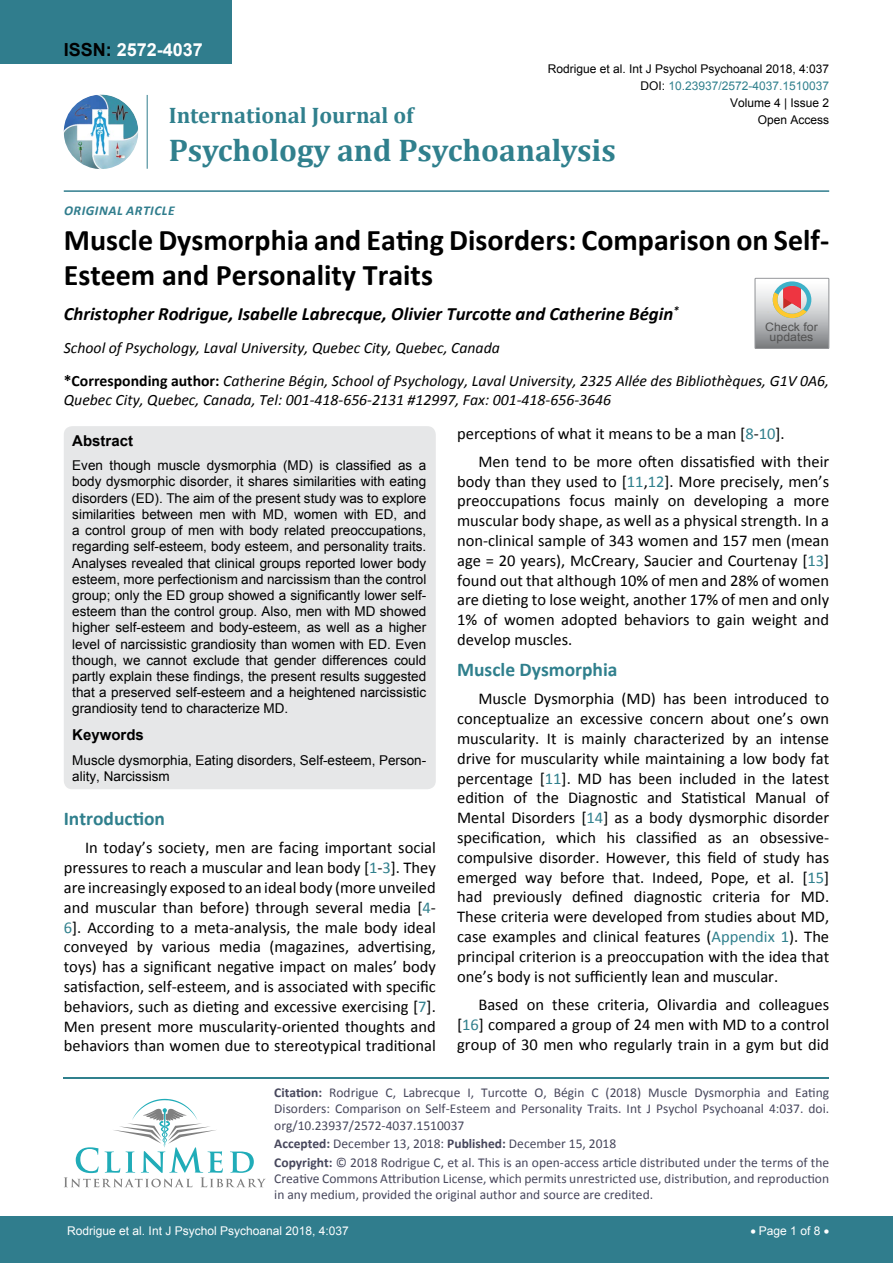
<style>
.page{position:relative;width:893px;height:1263px;background:#fff}
.page>*{position:absolute;margin:0;border:0;box-sizing:border-box;transform-origin:0 0}
.t1{font:700 31.5px "Cambria";color:#30808d}
.t2{font:700 30px/34.5px "Calibri";color:#000}
.t3{font:700 22.5px "Cambria";color:#30808d}
.t4{font:700 19.5px "Calibri";color:#30808d}
.t5{font:italic 700 18.75px "Calibri";color:#000}
.t6{font:700 18px "Arial";color:#fff}
.t7{font:16.5px/19.8px "Calibri";color:#000;text-align:justify}
.t8{font:italic 15.75px/33px "Calibri";color:#000}
.t9{font:700 15px "Arial";color:#000}
.t10{font:13.5px/16.2px "Arial";color:#000;text-align:justify}
.t11{font:13.5px/16.2px "Calibri";color:#47475c}
.t12{font:italic 700 13.5px "Calibri";letter-spacing:.04em;color:#307d8d}
.t13{font:12px "Arial";color:#000}
.t14{font:12px "Arial";color:#fff}
.t15{font:12px "Arial";color:#30808d}
.t16{font:11.7px/10.1px "Arial";color:#535353;text-align:center;scale:1.06 1}
.s1{color:#000}
.s2{font-weight:700;font-style:normal}
.s3{color:#30808d}
.s4{font-weight:700}
</style>
<div class="page">
<div style="left:0;top:0;width:231px;height:64px;background:#307d8d"></div>
<img style="left:64px;top:95px;width:74px;height:74px;border-radius:37px">
<hr style="left:147px;top:95px;width:1px;height:74px;background:#307d8d">
<hr style="left:64px;top:190px;width:765px;height:2px;background:#307d8d">
<hr style="left:64px;top:1077px;width:765px;height:1px;background:#30808d">
<svg style="left:64px;top:1099px;width:202px;height:88px"></svg>
<div style="left:0;top:1217px;width:893px;height:46px;background:#307d8d"></div>
<div style="left:64px;top:426px;width:372px;height:363px;background:#e6e7e8;border-radius:9px"></div>
<svg style="left:755px;top:278px;width:74px;height:71px"></svg>
<p class="t6" style="left:64px;top:38px;width:141px"><span class="s1">ISSN:</span> 2572-4037</p>
<p class="t13" style="left:548px;top:60px;width:283px">Rodrigue et al. Int J Psychol Psychoanal 2018, 4:037</p>
<h3 class="t3" style="left:169px;top:100px;width:246px">International Journal of</h3>
<h1 class="t1" style="left:169px;top:128px;width:448px">Psychology and Psychoanalysis</h1>
<p class="t12" style="left:64px;top:202px;width:112px">Original Article</p>
<p class="t15" style="left:640px;top:78px;width:190px"><span class="s1">DOI:</span> 10.23937/2572-4037.1510037</p>
<p class="t13" style="left:758px;top:112px;width:73px">Open Access</p>
<p class="t13" style="left:730px;top:95px;width:101px">Volume 4 | Issue 2</p>
<h2 class="t2" style="left:64px;top:223px;width:767px">Muscle Dysmorphia and Eating Disorders: Comparison on Self-<br>Esteem and Personality Traits</h2>
<p class="t5" style="left:64px;top:302px;width:616px">Christopher Rodrigue, Isabelle Labrecque, Olivier Turcotte and Catherine Bégin<sup>*</sup></p>
<p class="t8" style="left:64px;top:331px;width:767px">School of Psychology, Laval University, Quebec City, Quebec, Canada<br><span class="s2">*Corresponding author:</span> Catherine Bégin, School of Psychology, Laval University, 2325 Allée des Bibliothèques, G1V 0A6,</p>
<p class="t8" style="left:64px;top:383px;width:549px">Quebec City, Quebec, Canada, Tel: 001-418-656-2131 #12997, Fax: 001-418-656-3646</p>
<p class="t9" style="left:72px;top:430px;width:62px">Abstract</p>
<p class="t10" style="left:72px;top:458px;width:356px">Even though muscle dysmorphia (MD) is classified as a body dysmorphic disorder, it shares similarities with eating disorders (ED). The aim of the present study was to explore similarities between men with MD, women with ED, and a control group of men with body related preoccupations, regarding self-esteem, body esteem, and personality traits.<br>Analyses revealed that clinical groups reported lower body esteem, more perfectionism and narcissism than the control group; only the ED group showed a significantly lower self&shy;esteem than the control group. Also, men with MD showed higher self-esteem and body-esteem, as well as a higher level of narcissistic grandiosity than women with ED. Even though, we cannot exclude that gender differences could partly explain these findings, the present results suggested that a preserved self-esteem and a heightened narcissistic grandiosity tend to characterize MD.</p>
<p class="t9" style="left:72px;top:724px;width:73px">Keywords</p>
<p class="t10" style="left:72px;top:752px;width:355px">Muscle dysmorphia, Eating disorders, Self-esteem, Person&shy;ality, Narcissism</p>
<p class="t16" style="left:765px;top:322px;width:51px">Check for updates</p>
<p class="t7" style="left:478px;top:419px;width:352px;line-height:28.3px;text-indent:-21px">perceptions of what it means to be a man [<span class="s3">8</span>-<span class="s3">10</span>].<br>Men tend to be more often dissatisfied with their</p>
<p class="t7" style="left:457px;top:471px;width:374px">body than they used to [<span class="s3">11</span>,<span class="s3">12</span>]. More precisely, men’s preoccupations focus mainly on developing a more muscular body shape, as well as a physical strength. In a non-clinical sample of 343 women and 157 men (mean age = 20 years), McCreary, Saucier and Courtenay [<span class="s3">13</span>] found out that although 10% of men and 28% of women are dieting to lose weight, another 17% of men and only 1% of women adopted behaviors to gain weight and develop muscles.</p>
<p class="t4" style="left:457px;top:657px;width:162px">Muscle Dysmorphia</p>
<p class="t7" style="left:457px;top:689px;width:374px;text-indent:21px">Muscle Dysmorphia (MD) has been introduced to conceptualize an excessive concern about one’s own muscularity. It is mainly characterized by an intense drive for muscularity while maintaining a low body fat percentage [<span class="s3">11</span>]. MD has been included in the latest edition of the Diagnostic and Statistical Manual of Mental Disorders [<span class="s3">14</span>] as a body dysmorphic disorder specification, which his classified as an obsessive&shy;compulsive disorder. However, this field of study has emerged way before that. Indeed, Pope, et al. [<span class="s3">15</span>] had previously defined diagnostic criteria for MD.<br>These criteria were developed from studies about MD, case examples and clinical features (<span class="s3">Appendix 1</span>). The principal criterion is a preoccupation with the idea that one’s body is not sufficiently lean and muscular.</p>
<p class="t7" style="left:457px;top:994px;width:374px;text-indent:21px">Based on these criteria, Olivardia and colleagues [<span class="s3">16</span>] compared a group of 24 men with MD to a control group of 30 men who regularly train in a gym but did</p>
<p class="t4" style="left:64px;top:806px;width:103px">Introduction</p>
<p class="t7" style="left:64px;top:838px;width:374px;text-indent:21px">In today’s society, men are facing important social pressures to reach a muscular and lean body [<span class="s3">1</span>-<span class="s3">3</span>]. They are increasingly exposed to an ideal body (more unveiled and muscular than before) through several media [<span class="s3">4</span>- <span class="s3">6</span>]. According to a meta-analysis, the male body ideal conveyed by various media (magazines, advertising, toys) has a significant negative impact on males’ body satisfaction, self-esteem, and is associated with specific behaviors, such as dieting and excessive exercising [<span class="s3">7</span>].<br>Men present more muscularity-oriented thoughts and behaviors than women due to stereotypical traditional</p>
<p class="t11" style="left:274px;top:1084px;width:556px;text-align:justify"><span class="s4">Citation:</span> Rodrigue C, Labrecque I, Turcotte O, Bégin C (2018) Muscle Dysmorphia and Eating Disorders: Comparison on Self-Esteem and Personality Traits. Int J Psychol Psychoanal 4:037. doi. org/10.23937/2572-4037.1510037</p>
<p class="t11" style="left:274px;top:1134px;width:556px;line-height:18.6px"><span class="s4">Accepted:</span> December 13, 2018: <span class="s4">Published:</span> December 15, 2018<br><span class="s4">Copyright:</span> © 2018 Rodrigue C, et al. This is an open-access article distributed under the terms of the</p>
<p class="t11" style="left:274px;top:1170px;width:556px">Creative Commons Attribution License, which permits unrestricted use, distribution, and reproduction in any medium, provided the original author and source are credited.</p>
<p class="t14" style="left:67px;top:1223px;width:283px">Rodrigue et al. Int J Psychol Psychoanal 2018, 4:037</p>
<p class="t14" style="left:750px;top:1223px;width:80px">• Page 1 of 8 •</p>
</div>
